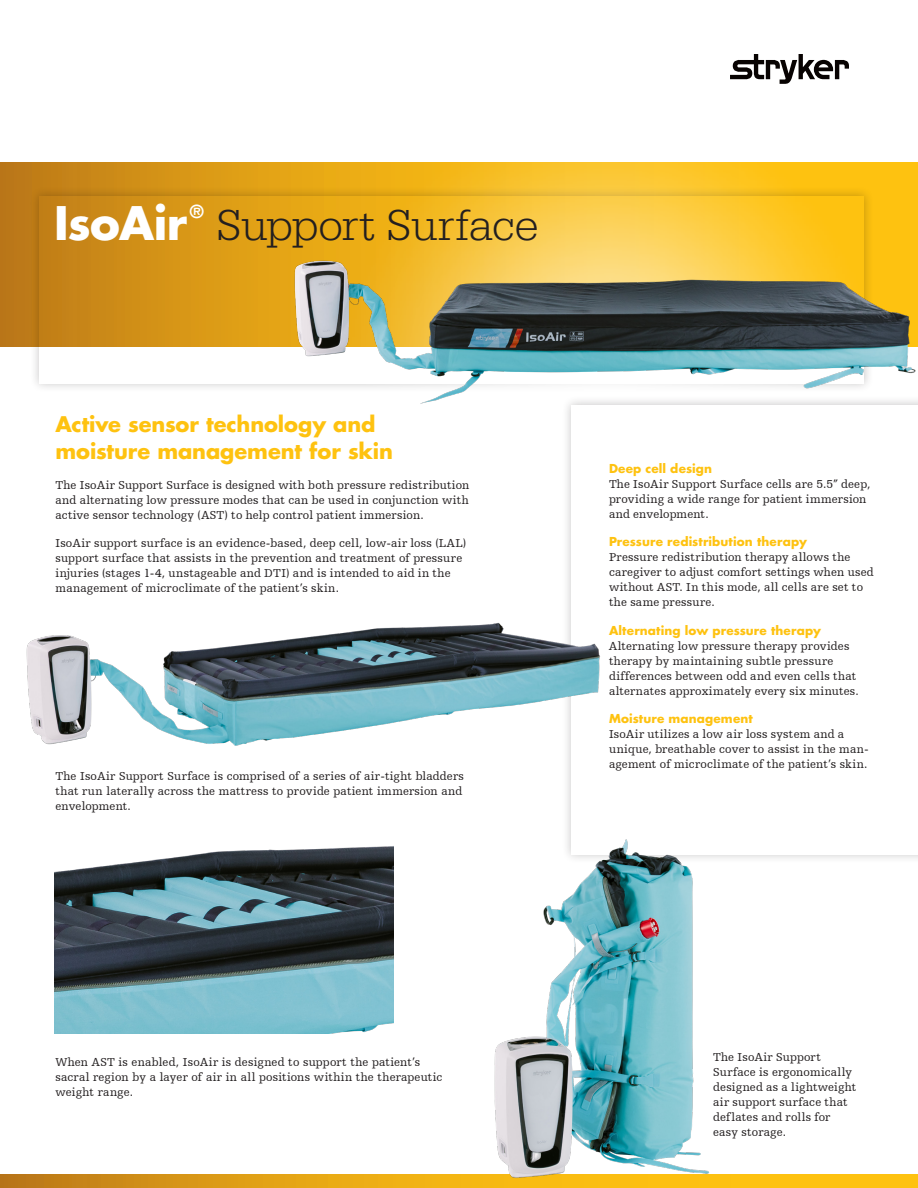
<style>
.page{position:relative;width:918px;height:1188px;background:#fff}
.page>*{position:absolute;margin:0;border:0;box-sizing:border-box;transform-origin:0 0}
.Headline{font:300 45px "Egyptienne URW";letter-spacing:-.01em;color:#231f20}
.Headline-2{font:700 45px "Futura Std";letter-spacing:-.015em;color:#fff}
.Headline-3{font:700 21px "Futura Std";letter-spacing:-.005em;color:#fec210}
.Headline-4{font:700 17.55px "Futura Std";color:#fff}
.Feature_Point_intro{font:12px/15px "Humanist Slabserif 712 BT";letter-spacing:.015em;color:#231f20}
.body{font:12px/15px "Humanist Slabserif 712 BT";letter-spacing:.015em;color:#231f20}
.s1{font-family:"Futura Std";font-weight:700;color:#fec210}
</style>
<div class="page">
<svg style="left:0;top:1174px;width:918px;height:14px;background:#e4a414"></svg>
<svg style="left:0;top:162px;width:263px;height:185px;background:#c68417"></svg>
<div style="left:29px;top:186px;width:845px;height:207px;background:#231f20;opacity:.25"></div>
<svg style="left:39px;top:196px;width:224px;height:187px"></svg>
<img style="left:263px;top:162px;width:17px;height:231px">
<img style="left:280px;top:54px;width:638px;height:414px">
<img style="left:448px;top:824px;width:290px;height:364px">
<img style="left:26px;top:546px;width:574px;height:225px">
<img style="left:54px;top:846px;width:340px;height:187px">
<p class="Headline-2" style="left:54px;top:193px;width:135px">IsoAir</p>
<p class="Headline-4" style="left:190px;top:200px;width:15px">®</p>
<p class="Headline" style="left:216px;top:199px;width:324px">Support Surface</p>
<p class="Headline-3" style="left:56px;top:410px;width:321px">Active sensor technology and</p>
<p class="Headline-3" style="left:56px;top:437px;width:339px">moisture management for skin</p>
<p class="body" style="left:56px;top:477px;width:415px;text-align:justify">The IsoAir Support Surface is designed with both pressure redistribution and alternating low pressure modes that can be used in conjunction with active sensor technology (AST) to help control patient immersion.</p>
<p class="body" style="left:56px;top:535px;width:412px">IsoAir support surface is an evidence-based, deep cell, low-air loss (LAL) support surface that assists in the prevention and treatment of pressure injuries (stages 1-4, unstageable and DTI) and is intended to aid in the management of microclimate of the patient’s skin.</p>
<p class="body" style="left:56px;top:768px;width:410px">The IsoAir Support Surface is comprised of a series of air-tight bladders that run laterally across the mattress to provide patient immersion and envelopment.</p>
<p class="Feature_Point_intro" style="left:609px;top:461px;width:263px"><span class="s1">Deep cell design<br></span>The IsoAir Support Surface cells are 5.5” deep, providing a wide range for patient immersion and envelopment.</p>
<p class="Feature_Point_intro" style="left:609px;top:535px;width:266px"><span class="s1">Pressure redistribution therapy<br></span>Pressure redistribution therapy allows the caregiver to adjust comfort settings when used without AST. In this mode, all cells are set to the same pressure.</p>
<p class="Feature_Point_intro" style="left:609px;top:623px;width:251px"><span class="s1">Alternating low pressure therapy </span>Alternating low pressure therapy provides therapy by maintaining subtle pressure differences between odd and even cells that alternates approximately every six minutes.</p>
<p class="Feature_Point_intro" style="left:609px;top:712px;width:261px"><span class="s1">Moisture management<br></span>IsoAir utilizes a low air loss system and a unique, breathable cover to assist in the man&shy;agement of microclimate of the patient’s skin.</p>
<p class="body" style="left:56px;top:1054px;width:366px">When AST is enabled, IsoAir is designed to support the patient’s</p>
<p class="body" style="left:56px;top:1069px;width:388px">sacral region by a layer of air in all positions within the therapeutic</p>
<p class="body" style="left:56px;top:1084px;width:79px">weight range.</p>
<p class="Feature_Point_intro" style="left:713px;top:1050px;width:145px">The IsoAir Support<br>Surface is ergonomically designed as a lightweight air support surface that deflates and rolls for easy storage.</p>
</div>
